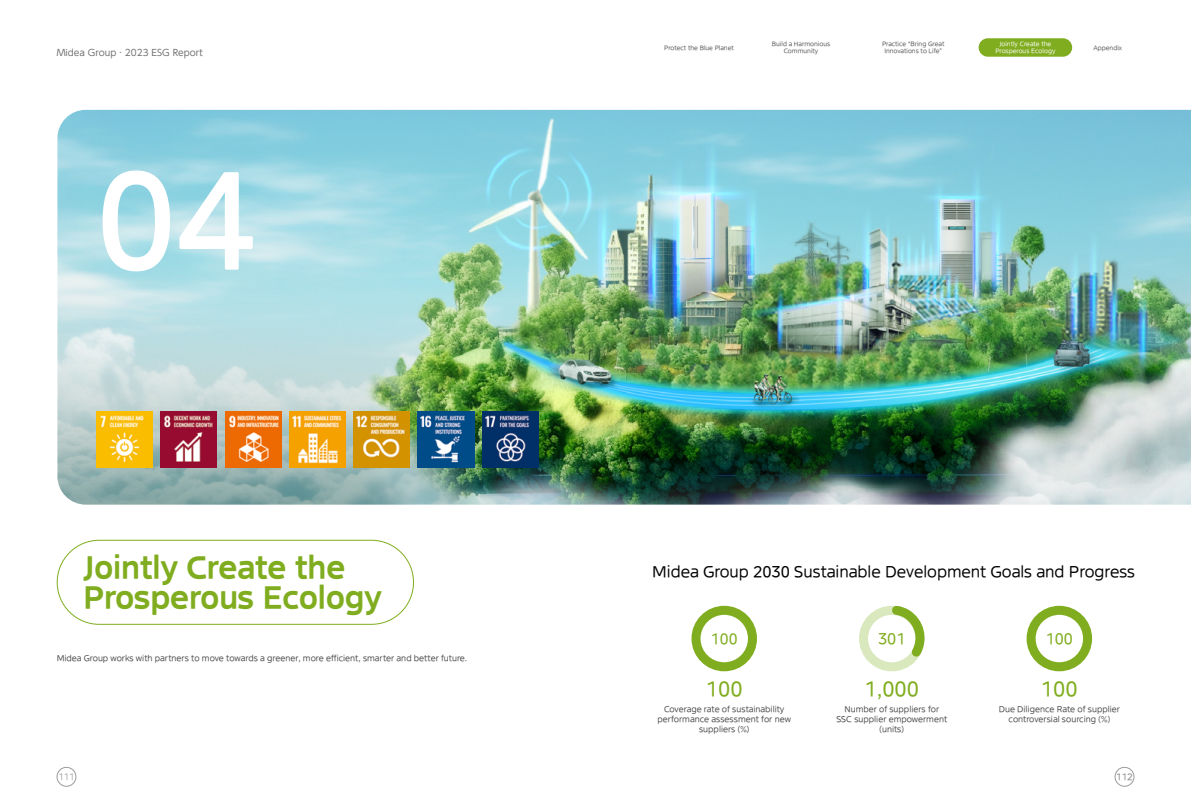
<style>
.page{position:relative;width:1191px;height:808px;background:#fff}
.page>*{position:absolute;margin:0;border:0;box-sizing:border-box;transform-origin:0 0}
.t1{font:500 130px "MEIDITYPE";color:#fff}
.t2{font:700 30px/30px "MEIDITYPE";color:#80ad1f}
.t3{font:20px "MEIDITYPE";color:#80ad1f}
.t4{font:15px "MEIDITYPE";color:#000}
.t5{font:14.9px "MEIDITYPE";color:#80ad1f}
.t6{font:14.8px "MEIDITYPE";color:#80ad1f}
.t7{font:14.5px "MEIDITYPE";color:#80ad1f}
.t8{font:9px "TT UD Shin Go Pro Regular";color:#727171}
.t9{font:300 9px "MEIDITYPE";color:#898989}
.t10{font:9px "MEIDITYPE";color:#898989}
.t11{font:8px/10px "MEIDITYPE";color:#4c4948;text-align:center}
.t12{font:6px/7px "MEIDITYPE";color:#595757;text-align:center}
.t13{font:6px/7px "MEIDITYPE";color:#fff;text-align:center}
</style>
<div class="page">
<div style="left:57px;top:767px;width:19px;height:19px;border:1px solid #9c9a9a;border-radius:50%"></div>
<div style="left:1114px;top:767px;width:20px;height:19px;border:1px solid #9c9a9a;border-radius:50%"></div>
<img style="left:57px;top:110px;width:1134px;height:395px">
<img style="left:96px;top:412px;width:57px;height:56px">
<img style="left:289px;top:412px;width:56px;height:56px">
<img style="left:161px;top:412px;width:56px;height:56px">
<img style="left:354px;top:412px;width:56px;height:56px">
<img style="left:225px;top:412px;width:56px;height:56px">
<img style="left:418px;top:412px;width:56px;height:56px">
<img style="left:482px;top:412px;width:56px;height:56px">
<div style="left:57px;top:540px;width:357px;height:85px;border:1px solid #80ad1f;border-radius:42px"></div>
<div style="left:691px;top:606px;width:66px;height:65px;border:9px solid #80ad1f;border-radius:50%"></div>
<div style="left:1026px;top:606px;width:66px;height:65px;border:9px solid #80ad1f;border-radius:50%"></div>
<div style="left:859px;top:606px;width:65px;height:65px;border:9px solid #d9e8bd;border-radius:50%"></div>
<svg style="left:886px;top:605px;width:39px;height:59px"></svg>
<div style="left:978px;top:38px;width:94px;height:19px;background:#80ad1f;border-radius:9px"></div>
<p class="t8" style="left:57px;top:45px;width:147px">Midea Group · 2023 ESG Report</p>
<h1 class="t1" style="left:96px;top:147px;width:161px">04</h1>
<p class="t12" style="left:664px;top:44px;width:71px">Protect the Blue Planet</p>
<p class="t12" style="left:772px;top:41px;width:60px">Build a Harmonious<br>Community</p>
<p class="t12" style="left:882px;top:41px;width:64px">Practice “Bring Great<br>Innovations to Life”</p>
<p class="t13" style="left:995px;top:41px;width:62px">Jointly Create the<br>Prosperous Ecology</p>
<p class="t12" style="left:1093px;top:44px;width:30px">Appendix</p>
<h2 class="t2" style="left:84px;top:552px;width:300px">Jointly Create the<br>Prosperous Ecology</h2>
<h3 class="t4" style="left:652px;top:564px;width:484px">Midea Group 2030 Sustainable Development Goals and Progress</h3>
<p class="t11" style="left:57px;top:653px;width:412px">Midea Group works with partners to move towards a greener, more efficient, smarter and better future.</p>
<h3 class="t7" style="left:711px;top:630px;width:28px">100</h3>
<h3 class="t5" style="left:878px;top:630px;width:29px">301</h3>
<h3 class="t6" style="left:1045px;top:630px;width:29px">100</h3>
<h3 class="t3" style="left:706px;top:678px;width:38px">100</h3>
<h3 class="t3" style="left:864px;top:678px;width:56px">1,000</h3>
<h3 class="t3" style="left:1041px;top:678px;width:38px">100</h3>
<p class="t11" style="left:657px;top:704px;width:135px">Coverage rate of sustainability performance assessment for new suppliers (%)</p>
<p class="t11" style="left:836px;top:704px;width:112px">Number of suppliers for<br>SSC supplier empowerment (units)</p>
<p class="t11" style="left:998px;top:704px;width:123px">Due Diligence Rate of supplier controversial sourcing (%)</p>
<p class="t9" style="left:58px;top:772px;width:18px">111</p>
<p class="t10" style="left:1116px;top:772px;width:18px">112</p>
</div>
